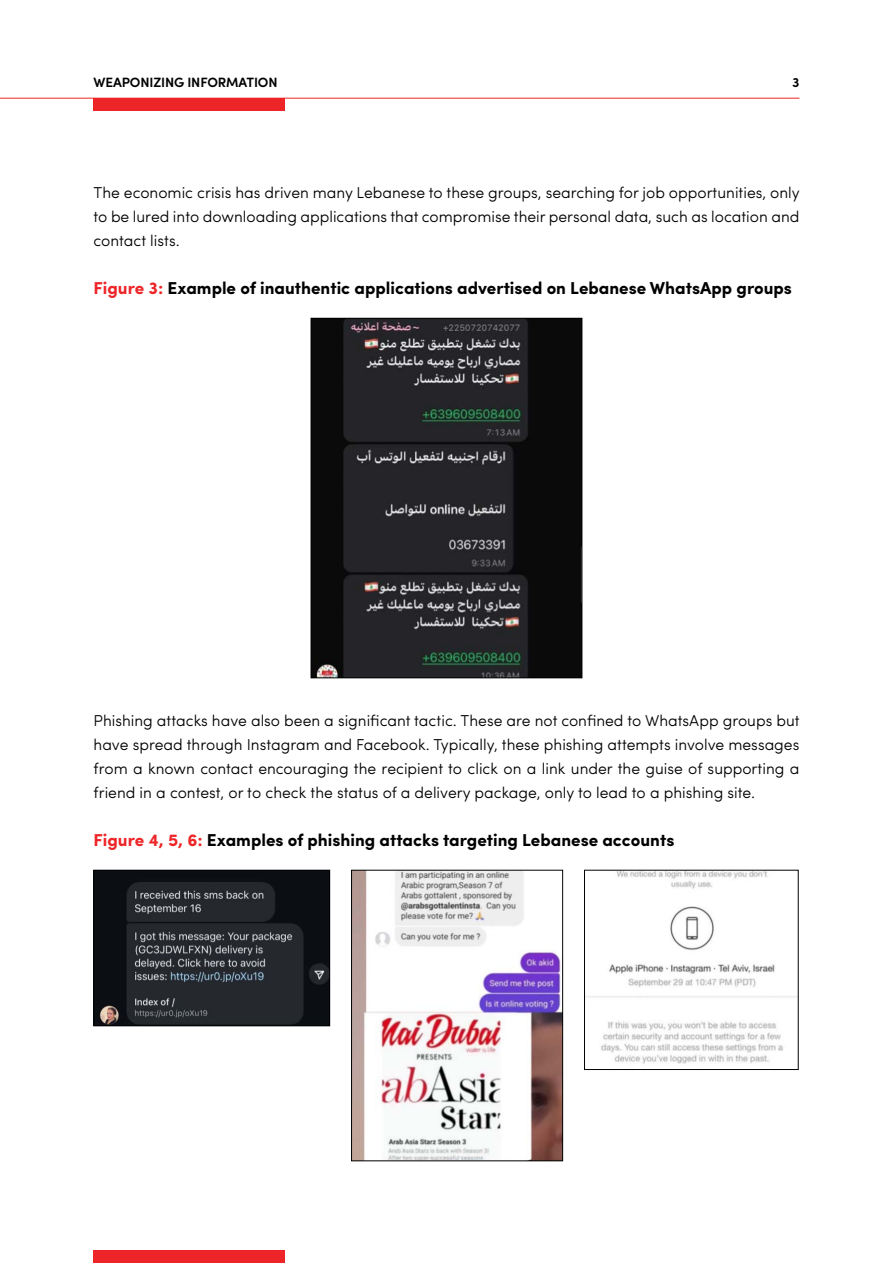
<style>
.page{position:relative;width:893px;height:1263px;background:#fff}
.page>*{position:absolute;margin:0;border:0;box-sizing:border-box;transform-origin:0 0}
.t1{font:700 17.25px "Sofia Pro";color:#000}
.t2{font:300 15.75px/24px "Sofia Pro";color:#000;text-align:justify}
.t3{font:600 13.5px "Sofia Pro";letter-spacing:-.01em;color:#000}
.s1{color:#ee2528}
</style>
<div class="page">
<div style="left:94px;top:98px;width:191px;height:13px;background:#ee2528"></div>
<hr style="left:0;top:98px;width:799px;height:1px;background:#ee2528">
<div style="left:94px;top:1250px;width:191px;height:13px;background:#ee2528"></div>
<img style="left:313px;top:320px;width:267px;height:356px">
<div style="left:311px;top:318px;width:271px;height:360px;border:1px solid #000"></div>
<img style="left:96px;top:872px;width:232px;height:152px">
<div style="left:94px;top:870px;width:236px;height:156px;border:1px solid #000"></div>
<img style="left:353px;top:872px;width:208px;height:287px">
<div style="left:351px;top:870px;width:212px;height:291px;border:1px solid #000"></div>
<img style="left:586px;top:872px;width:210px;height:192px">
<div style="left:584px;top:870px;width:214px;height:200px;border:1px solid #000"></div>
<p class="t3" style="left:94px;top:72px;width:186px">WEAPONIZING INFORMATION</p>
<p class="t3" style="left:792px;top:72px;width:9px">3</p>
<p class="t2" style="left:94px;top:179px;width:708px">The economic crisis has driven many Lebanese to these groups, searching for job opportunities, only to be lured into downloading applications that compromise their personal data, such as location and contact lists.</p>
<p class="t1" style="left:94px;top:275px;width:700px"><span class="s1">Figure 3:</span> Example of inauthentic applications advertised on Lebanese WhatsApp groups</p>
<p class="t2" style="left:94px;top:707px;width:708px">Phishing attacks have also been a significant tactic. These are not confined to WhatsApp groups but have spread through Instagram and Facebook. Typically, these phishing attempts involve messages from a known contact encouraging the recipient to click on a link under the guise of supporting a friend in a contest, or to check the status of a delivery package, only to lead to a phishing site.</p>
<p class="t1" style="left:94px;top:827px;width:582px"><span class="s1">Figure 4, 5, 6:</span> Examples of phishing attacks targeting Lebanese accounts</p>
</div>
